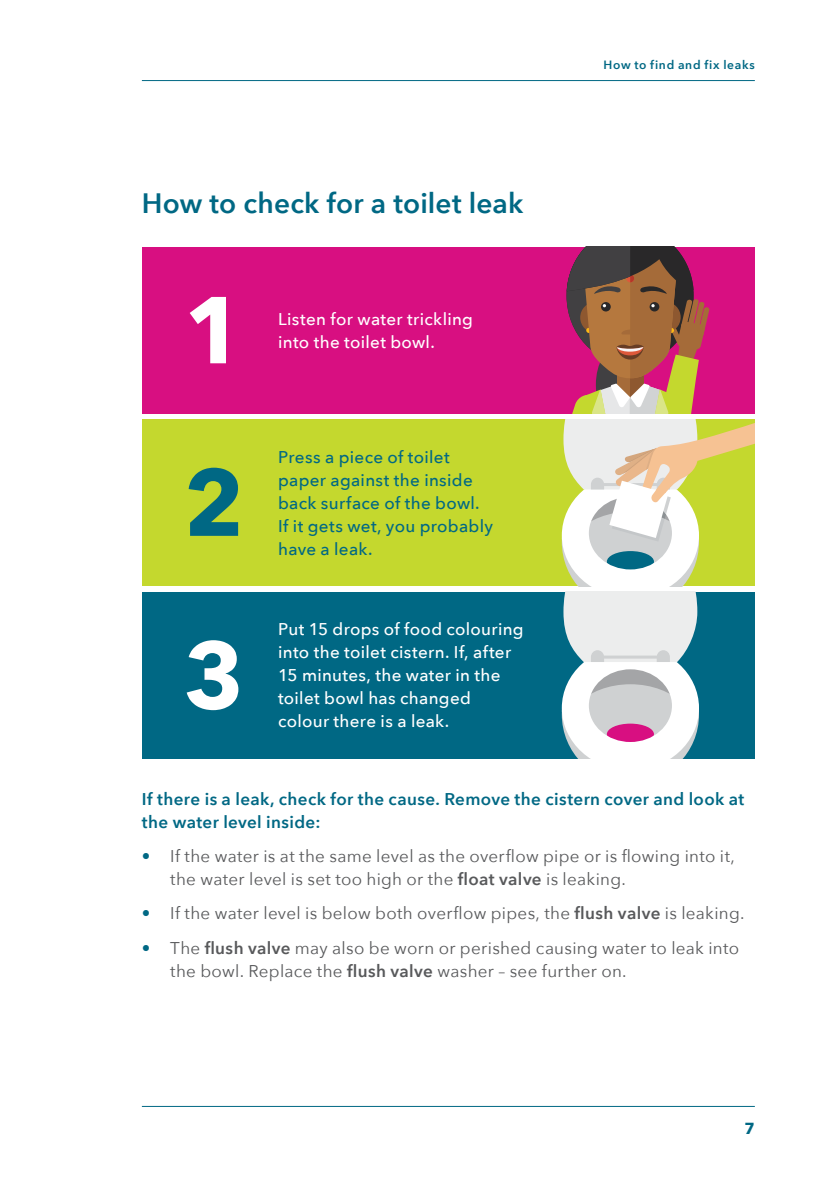
<style>
.page{position:relative;width:840px;height:1191px;background:#fff}
.page>*{position:absolute;margin:0;border:0;box-sizing:border-box;transform-origin:0 0}
.t1{font:700 93.8px "Avenir Next";color:#fff}
.t2{font:700 93.8px "Avenir Next";color:#006884}
.t3{font:600 28px "Avenir Next";letter-spacing:.005em;color:#006884}
.t4{font:17px/23px "Avenir Next";letter-spacing:.015em;color:#58595b}
.t5{font:500 17px/23px "Avenir Next";letter-spacing:.02em;color:#fff}
.t6{font:500 17px/23px "Avenir Next";letter-spacing:.02em;color:#006884}
.t7{font:600 17px/23px "Avenir Next";letter-spacing:.02em;color:#006884}
.t8{font:700 16px "Avenir Next";color:#006884}
.t9{font:600 12px "Avenir Next";letter-spacing:.06em;color:#006884}
.s1{font-weight:700;color:#006884}
.s2{font-weight:600}
</style>
<div class="page">
<div style="left:142px;top:247px;width:612px;height:166px;background:#d80f81"></div>
<svg style="left:566px;top:247px;width:143px;height:166px"></svg>
<div style="left:142px;top:419px;width:612px;height:167px;background:#c4d82e"></div>
<svg style="left:561px;top:419px;width:193px;height:167px"></svg>
<div style="left:142px;top:592px;width:612px;height:166px;background:#006884"></div>
<svg style="left:561px;top:592px;width:137px;height:166px;background:#d5d9de"></svg>
<hr style="left:142px;top:80px;width:612px;height:1px;background:#006884">
<hr style="left:142px;top:1106px;width:612px;height:1px;background:#006884">
<h2 class="t3" style="left:142px;top:179px;width:383px">How to check for a toilet leak</h2>
<h1 class="t1" style="left:183px;top:249px;width:62px">1</h1>
<h1 class="t2" style="left:183px;top:422px;width:62px">2</h1>
<h1 class="t1" style="left:183px;top:594px;width:62px">3</h1>
<p class="t5" style="left:278px;top:307px;width:196px">Listen for water trickling</p>
<p class="t5" style="left:278px;top:330px;width:158px">into the toilet bowl.</p>
<p class="t6" style="left:278px;top:445px;width:216px">Press a piece of toilet paper against the inside back surface of the bowl.<br>If it gets wet, you probably</p>
<p class="t6" style="left:278px;top:537px;width:96px">have a leak.</p>
<p class="t5" style="left:278px;top:617px;width:247px">Put 15 drops of food colouring into the toilet cistern. If, after<br>15 minutes, the water in the toilet bowl has changed</p>
<p class="t5" style="left:278px;top:709px;width:172px">colour there is a leak.</p>
<p class="t9" style="left:603px;top:54px;width:153px">How to find and fix leaks</p>
<p class="t7" style="left:142px;top:787px;width:603px">If there is a leak, check for the cause. Remove the cistern cover and look at the water level inside:</p>
<p class="t4" style="left:170px;top:844px;width:566px;text-indent:-28px"><span class="s1">•</span> If the water is at the same level as the overflow pipe or is flowing into it, the water level is set too high or the <span class="s2">float valve</span> is leaking.</p>
<p class="t4" style="left:142px;top:901px;width:603px"><span class="s1">•</span> If the water level is below both overflow pipes, the <span class="s2">flush valve</span> is leaking.</p>
<p class="t4" style="left:170px;top:935px;width:570px;text-indent:-28px"><span class="s1">•</span> The <span class="s2">flush valve</span> may also be worn or perished causing water to leak into the bowl. Replace the <span class="s2">flush valve</span> washer – see further on.</p>
<p class="t8" style="left:744px;top:1114px;width:12px">7</p>
</div>
